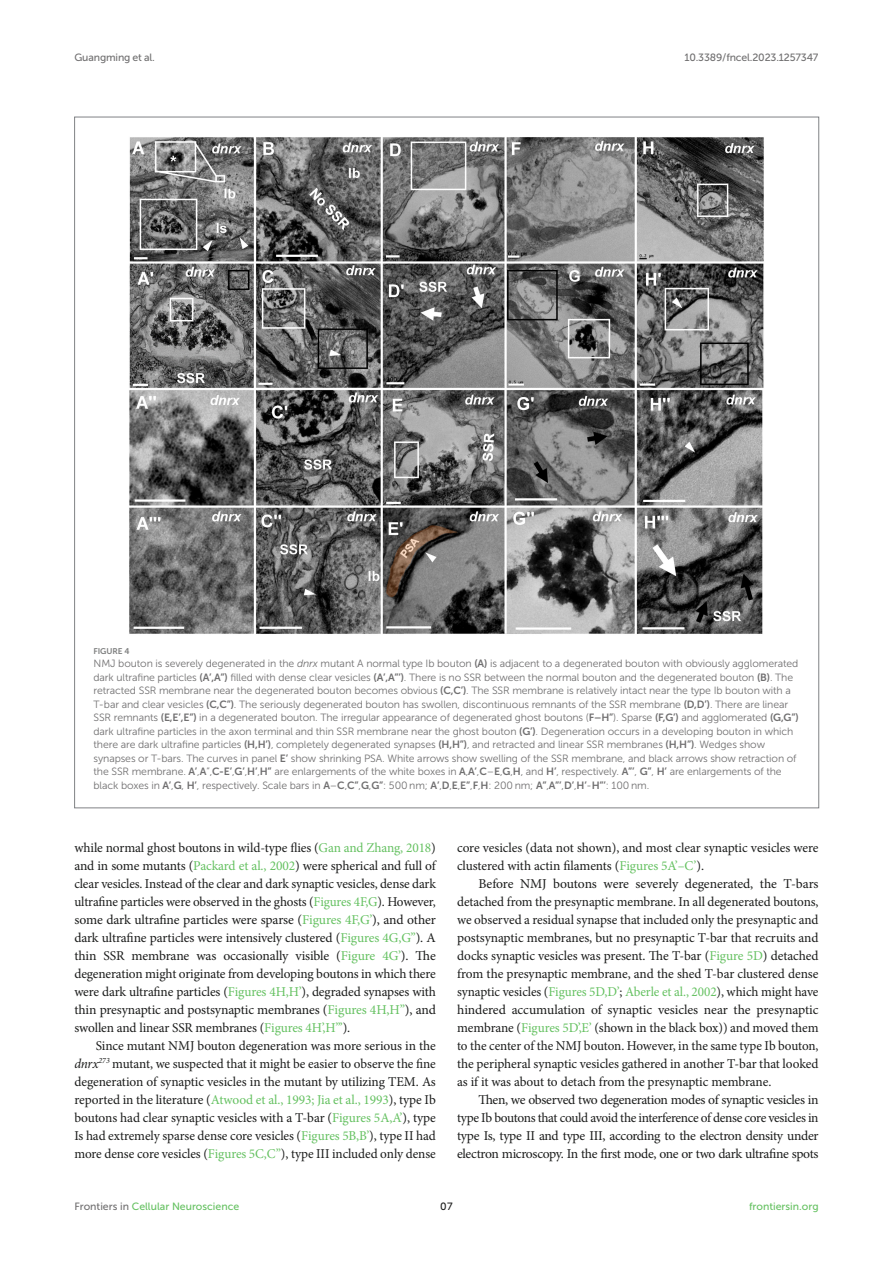
<style>
.page{position:relative;width:893px;height:1263px;background:#fff}
.page>*{position:absolute;margin:0;border:0;box-sizing:border-box;transform-origin:0 0}
.TEXT{font:13.5px/18px "Minion Pro";letter-spacing:-.01em;color:#1b1c1b;text-align:justify}
.TEXT_FLUSH{font:13.5px/18px "Minion Pro";letter-spacing:-.01em;color:#1b1c1b;text-align:justify}
.FIG_LEG{font:10.5px/13.5px "Museo Sans 300";letter-spacing:-.01em;color:#706f70}
.t1{font:10.5px "Museo Sans 500";color:#65c161}
.t2{font:10.5px "Museo Sans 500";letter-spacing:-.015em;color:#706f70}
.t3{font:10.5px "Museo Sans 500";color:#1b1c1b}
.FIG_HD{font:8.25px "Museo Sans 700";letter-spacing:-.01em;color:#7e7f7f}
.s1{font-style:italic}
.s2{font-family:"Museo Sans 700"}
.s3{color:#65c161}
.s4{color:#706f70}
</style>
<div class="page">
<img style="left:129px;top:137px;width:635px;height:497px">
<p class="t2" style="left:74px;top:51px;width:82px">Guangming et al.</p>
<p class="t2" style="left:684px;top:51px;width:136px">10.3389/fncel.2023.1257347</p>
<p class="FIG_HD" style="left:94px;top:646px;width:37px">FIGURE 4</p>
<p class="FIG_LEG" style="left:94px;top:657px;width:707px">NMJ bouton is severely degenerated in the <span class="s1">dnrx</span> mutant A normal type Ib bouton <span class="s2">(A)</span> is adjacent to a degenerated bouton with obviously agglomerated dark ultrafine particles <span class="s2">(A’,A”)</span> filled with dense clear vesicles <span class="s2">(A’,A”’)</span>. There is no SSR between the normal bouton and the degenerated bouton <span class="s2">(B)</span>. The retracted SSR membrane near the degenerated bouton becomes obvious <span class="s2">(C,C’)</span>. The SSR membrane is relatively intact near the type Ib bouton with a T-bar and clear vesicles <span class="s2">(C,C”)</span>. The seriously degenerated bouton has swollen, discontinuous remnants of the SSR membrane <span class="s2">(D,D’)</span>. There are linear SSR remnants <span class="s2">(E,E’,E”)</span> in a degenerated bouton. The irregular appearance of degenerated ghost boutons (<span class="s2">F–H”</span>). Sparse <span class="s2">(F,G’)</span> and agglomerated <span class="s2">(G,G”) </span>dark ultrafine particles in the axon terminal and thin SSR membrane near the ghost bouton <span class="s2">(G’)</span>. Degeneration occurs in a developing bouton in which there are dark ultrafine particles <span class="s2">(H,H’)</span>, completely degenerated synapses <span class="s2">(H,H”)</span>, and retracted and linear SSR membranes <span class="s2">(H,H”)</span>. Wedges show synapses or T-bars. The curves in panel <span class="s2">E’</span> show shrinking PSA. White arrows show swelling of the SSR membrane, and black arrows show retraction of the SSR membrane. <span class="s2">A’</span>,<span class="s2">A</span>”,<span class="s2">C-E’</span>,<span class="s2">G’</span>,<span class="s2">H’</span>,<span class="s2">H”</span> are enlargements of the white boxes in <span class="s2">A</span>,<span class="s2">A’</span>,<span class="s2">C</span>–<span class="s2">E</span>,<span class="s2">G</span>,<span class="s2">H</span>, and <span class="s2">H’</span>, respectively. <span class="s2">A”’</span>, <span class="s2">G”</span>, <span class="s2">H’</span> are enlargements of the black boxes in <span class="s2">A’</span>,<span class="s2">G</span>, <span class="s2">H’</span>, respectively. Scale bars in <span class="s2">A</span>–<span class="s2">C</span>,<span class="s2">C”</span>,<span class="s2">G</span>,<span class="s2">G”</span>: 500 nm; <span class="s2">A’</span>,<span class="s2">D</span>,<span class="s2">E</span>,<span class="s2">E”</span>,<span class="s2">F</span>,<span class="s2">H</span>: 200 nm; <span class="s2">A”</span>,<span class="s2">A”’</span>,<span class="s2">D’</span>,<span class="s2">H’</span>-<span class="s2">H”’</span>: 100 nm.</p>
<p class="TEXT_FLUSH" style="left:74px;top:839px;width:363px">while normal ghost boutons in wild-type flies (<span class="s3">Gan and Zhang, 2018</span>) and in some mutants (<span class="s3">Packard et al., 2002</span>) were spherical and full of clear vesicles. Instead of the clear and dark synaptic vesicles, dense dark ultrafine particles were observed in the ghosts (<span class="s3">Figures 4F,G</span>). However, some dark ultrafine particles were sparse (<span class="s3">Figures 4F,G’</span>), and other dark ultrafine particles were intensively clustered (<span class="s3">Figures 4G,G’’</span>). A thin SSR membrane was occasionally visible (<span class="s3">Figure 4G’</span>). The degeneration might originate from developing boutons in which there were dark ultrafine particles (<span class="s3">Figures 4H,H’</span>), degraded synapses with thin presynaptic and postsynaptic membranes (<span class="s3">Figures 4H,H’’</span>), and swollen and linear SSR membranes (<span class="s3">Figures 4H’,H’’’</span>).</p>
<p class="TEXT" style="left:74px;top:1037px;width:363px;text-indent:21px">Since mutant NMJ bouton degeneration was more serious in the <span class="s1">dnrx</span><sup>273</sup> mutant, we suspected that it might be easier to observe the fine degeneration of synaptic vesicles in the mutant by utilizing TEM. As reported in the literature (<span class="s3">Atwood et al., 1993; Jia et al., 1993</span>), type Ib boutons had clear synaptic vesicles with a T-bar (<span class="s3">Figures 5A,A’</span>), type Is had extremely sparse dense core vesicles (<span class="s3">Figures 5B,B’</span>), type II had more dense core vesicles (<span class="s3">Figures 5C,C’’</span>), type III included only dense</p>
<p class="TEXT" style="left:457px;top:839px;width:363px">core vesicles (data not shown), and most clear synaptic vesicles were clustered with actin filaments (<span class="s3">Figures 5A’–C’</span>).</p>
<p class="TEXT" style="left:457px;top:875px;width:363px;text-indent:21px">Before NMJ boutons were severely degenerated, the T-bars detached from the presynaptic membrane. In all degenerated boutons, we observed a residual synapse that included only the presynaptic and postsynaptic membranes, but no presynaptic T-bar that recruits and docks synaptic vesicles was present. The T-bar (<span class="s3">Figure 5D</span>) detached from the presynaptic membrane, and the shed T-bar clustered dense synaptic vesicles (<span class="s3">Figures 5D,D’</span>; <span class="s3">Aberle et al., 2002</span>), which might have hindered accumulation of synaptic vesicles near the presynaptic membrane (<span class="s3">Figures 5D’,E’</span> (shown in the black box)) and moved them to the center of the NMJ bouton. However, in the same type Ib bouton, the peripheral synaptic vesicles gathered in another T-bar that looked as if it was about to detach from the presynaptic membrane.</p>
<p class="TEXT" style="left:457px;top:1091px;width:363px;text-indent:21px">Then, we observed two degeneration modes of synaptic vesicles in type Ib boutons that could avoid the interference of dense core vesicles in type Is, type II and type III, according to the electron density under electron microscopy. In the first mode, one or two dark ultrafine spots</p>
<p class="t1" style="left:74px;top:1200px;width:166px"><span class="s4">Frontiers in</span> Cellular Neuroscience</p>
<p class="t3" style="left:440px;top:1200px;width:14px">07</p>
<p class="t1" style="left:749px;top:1200px;width:71px">frontiersin.org</p>
</div>
